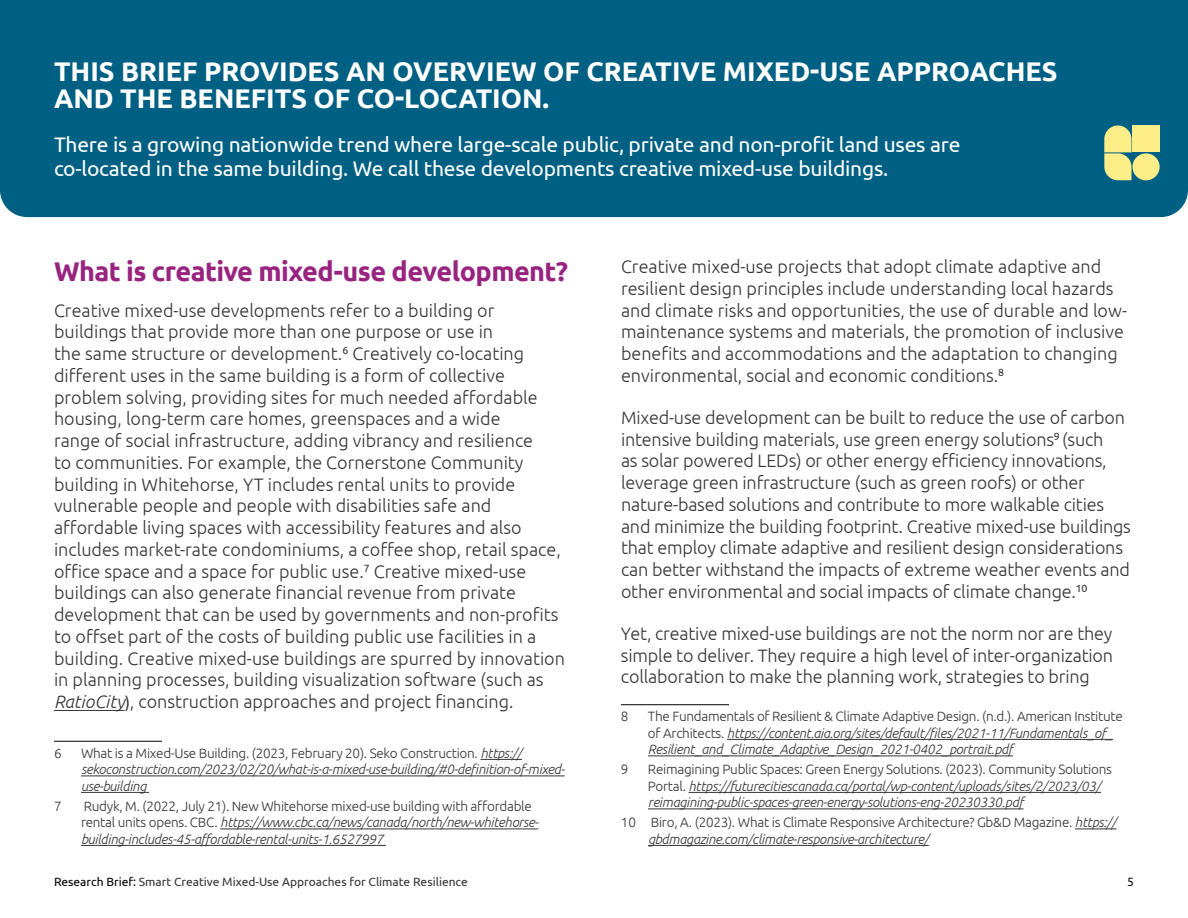
<style>
.page{position:relative;width:1188px;height:918px;background:#fff}
.page>*{position:absolute;margin:0;border:0;box-sizing:border-box;transform-origin:0 0}
.Coloured_Box_Top_of_Page_Head_Level_1_Sp{font:700 27px/27px "Ubuntu";color:#fff}
.Head_Level_1{font:700 27px "Ubuntu";letter-spacing:-.02em;color:#982480}
.Coloured_Box_Top_of_Page_Quote_White{font:21px/24px "Ubuntu";letter-spacing:-.01em;color:#fff}
.Body_Copy_1{font:300 18px/21.8px "Ubuntu";color:#343433}
.Footnote{font:italic 300 13.5px/16.5px "Ubuntu";letter-spacing:-.02em;color:#343433}
.Footnote-2{font:300 13.5px/16.5px "Ubuntu";letter-spacing:-.02em;color:#343433}
.Page_Numbers{font:12px "Ubuntu";color:#343433}
.Page_Numbers-2{font:12px "Ubuntu";color:#000}
.s1{font-style:italic}
.s2{font-family:"Calibri";font-weight:400}
.s3{font-style:normal}
.s4{color:#000}
</style>
<div class="page">
<div style="left:0;top:0;width:1188px;height:217px;background:#006083"></div>
<hr style="left:54px;top:710px;width:70px;height:1px;background:#343433">
<hr style="left:54px;top:741px;width:108px;height:1px;background:#000">
<hr style="left:480px;top:759px;width:42px;height:1px;background:#343433">
<hr style="left:81px;top:776px;width:484px;height:1px;background:#343433">
<hr style="left:81px;top:792px;width:68px;height:1px;background:#343433">
<hr style="left:220px;top:829px;width:318px;height:1px;background:#343433">
<hr style="left:81px;top:845px;width:305px;height:1px;background:#343433">
<hr style="left:621px;top:704px;width:108px;height:1px;background:#000">
<hr style="left:727px;top:739px;width:386px;height:1px;background:#343433">
<hr style="left:648px;top:756px;width:365px;height:1px;background:#343433">
<hr style="left:689px;top:792px;width:412px;height:1px;background:#343433">
<hr style="left:648px;top:809px;width:375px;height:1px;background:#343433">
<hr style="left:1075px;top:829px;width:42px;height:1px;background:#343433">
<hr style="left:648px;top:845px;width:281px;height:1px;background:#343433">
<svg style="left:1104px;top:126px;width:56px;height:54px"></svg>
<p class="Coloured_Box_Top_of_Page_Head_Level_1_Sp" style="left:54px;top:57px;width:1005px">THIS BRIEF PROVIDES AN OVERVIEW OF CREATIVE MIXED-USE APPROACHES<br>AND THE BENEFITS OF CO-LOCATION.</p>
<p class="Coloured_Box_Top_of_Page_Quote_White" style="left:54px;top:132px;width:908px">There is a growing nationwide trend where large-scale public, private and non-profit land uses are co-located in the same building. We call these developments creative mixed-use buildings.</p>
<p class="Head_Level_1" style="left:54px;top:256px;width:515px">What is creative mixed-use development?</p>
<p class="Body_Copy_1" style="left:54px;top:299px;width:513px">Creative mixed-use developments refer to a building or buildings that provide more than one purpose or use in<br>the same structure or development.<sup>6</sup> Creatively co-locating different uses in the same building is a form of collective problem solving, providing sites for much needed affordable housing, long-term care homes, greenspaces and a wide<br>range of social infrastructure, adding vibrancy and resilience<br>to communities. For example, the Cornerstone Community building in Whitehorse, YT includes rental units to provide vulnerable people and people with disabilities safe and affordable living spaces with accessibility features and also includes market-rate condominiums, a coffee shop, retail space, office space and a space for public use.<sup>7</sup> Creative mixed-use buildings can also generate financial revenue from private development that can be used by governments and non-profits to offset part of the costs of building public use facilities in a building. Creative mixed-use buildings are spurred by innovation in planning processes, building visualization software (such as <span class="s1">RatioCity</span><span class="s2">)</span>, construction approaches and project financing.</p>
<p class="Footnote-2" style="left:54px;top:744px;width:9px">6</p>
<p class="Footnote" style="left:81px;top:744px;width:486px"><span class="s3">What is a Mixed-Use Building. (2023, February 20). Seko Construction.</span> https:// sekoconstruction.com/2023/02/20/what-is-a-mixed-use-building/#0-definition-of-mixed&shy;use-building</p>
<p class="Footnote-2" style="left:54px;top:797px;width:9px">7</p>
<p class="Footnote" style="left:81px;top:797px;width:459px"><span class="s3">Rudyk, M. (2022, July 21). New Whitehorse mixed-use building with affordable rental units opens. CBC.</span> https://www.cbc.ca/news/canada/north/new-whitehorse&shy;building-includes-45-affordable-rental-units-1.6527997</p>
<p class="Page_Numbers" style="left:54px;top:874px;width:415px"><span class="s4">Research Brief:</span> Smart Creative Mixed-Use Approaches for Climate Resilience</p>
<p class="Body_Copy_1" style="left:621px;top:256px;width:508px">Creative mixed-use projects that adopt climate adaptive and resilient design principles include understanding local hazards and climate risks and opportunities, the use of durable and low&shy;maintenance systems and materials, the promotion of inclusive benefits and accommodations and the adaptation to changing environmental, social and economic conditions.<sup>8</sup></p>
<p class="Body_Copy_1" style="left:621px;top:406px;width:512px">Mixed-use development can be built to reduce the use of carbon intensive building materials, use green energy solutions<sup>9</sup> (such<br>as solar powered LEDs) or other energy efficiency innovations, leverage green infrastructure (such as green roofs) or other nature-based solutions and contribute to more walkable cities and minimize the building footprint. Creative mixed-use buildings that employ climate adaptive and resilient design considerations can better withstand the impacts of extreme weather events and other environmental and social impacts of climate change.<sup>10</sup></p>
<p class="Body_Copy_1" style="left:621px;top:622px;width:494px;text-align:justify">Yet, creative mixed-use buildings are not the norm nor are they simple to deliver. They require a high level of inter-organization collaboration to make the planning work, strategies to bring</p>
<p class="Footnote-2" style="left:621px;top:708px;width:9px">8</p>
<p class="Footnote" style="left:648px;top:708px;width:476px"><span class="s3">The Fundamentals of Resilient &amp; Climate Adaptive Design. (n.d.). American Institute of Architects.</span> https://content.aia.org/sites/default/files/2021-11/Fundamentals_of_<br>Resilient_and_Climate_Adaptive_Design_2021-0402_portrait.pdf</p>
<p class="Footnote-2" style="left:621px;top:761px;width:9px">9</p>
<p class="Footnote" style="left:648px;top:761px;width:465px"><span class="s3">Reimagining Public Spaces: Green Energy Solutions. (2023). Community Solutions<br>Portal.</span> https://futurecitiescanada.ca/portal/wp-content/uploads/sites/2/2023/03/ reimagining-public-spaces-green-energy-solutions-eng-20230330.pdf</p>
<p class="Footnote-2" style="left:648px;top:814px;width:470px;text-indent:-27px">10 Biro, A. (2023). What is Climate Responsive Architecture? Gb&amp;D Magazine. <span class="s1">https:// gbdmagazine.com/climate-responsive-architecture/</span></p>
<p class="Page_Numbers-2" style="left:1127px;top:874px;width:8px">5</p>
</div>
